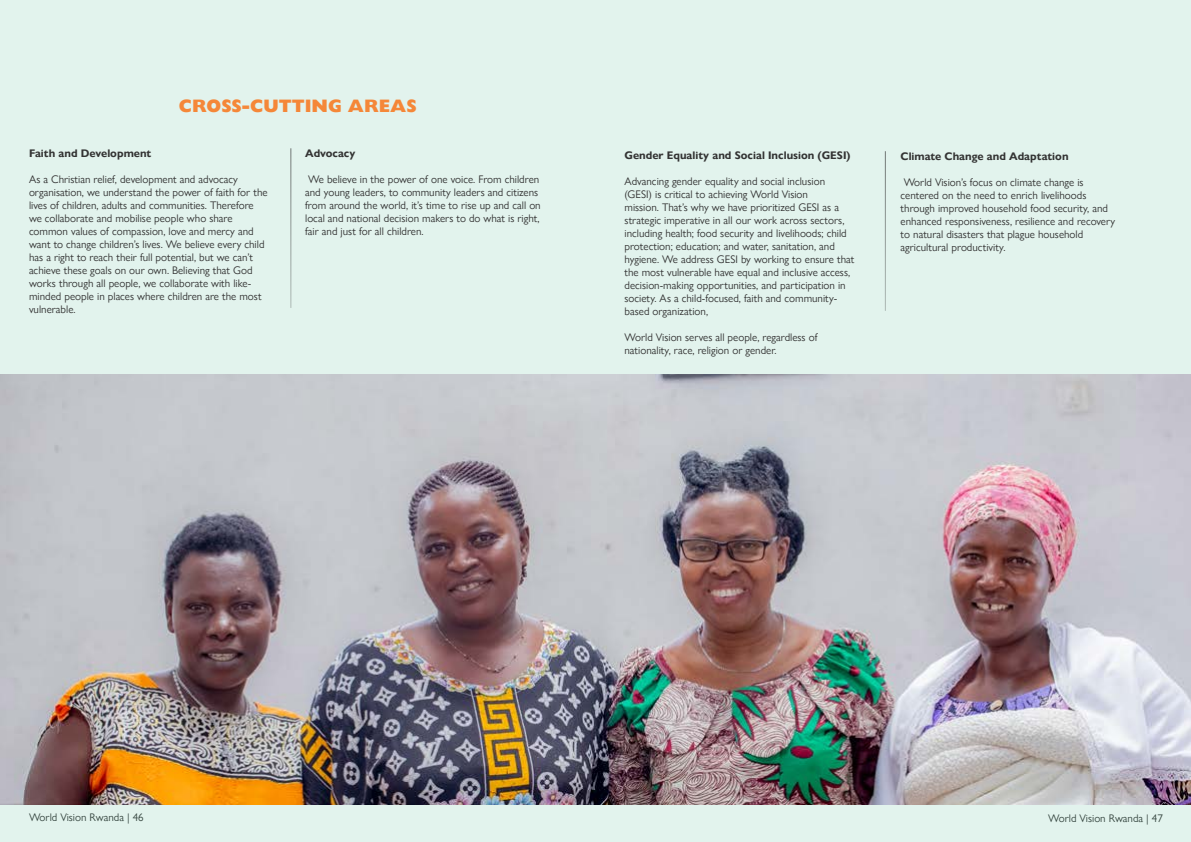
<style>
.page{position:relative;width:1191px;height:842px;background:#e2f3ed}
.page>*{position:absolute;margin:0;border:0;box-sizing:border-box;transform-origin:0 0}
.t1{font:800 18px "Gill Sans Nova";color:#f58738}
.t2{font:11px/13px "Gill Sans Nova";color:#333}
.t3{font:700 11px "Gill Sans Nova";color:#333}
</style>
<div class="page">
<img style="left:0;top:375px;width:1191px;height:429px">
<hr style="left:290px;top:148px;width:1px;height:160px;background:#333">
<hr style="left:885px;top:151px;width:1px;height:160px;background:#333">
<h1 class="t1" style="left:179px;top:95px;width:239px">CROSS-CUTTING AREAS</h1>
<p class="t3" style="left:305px;top:146px;width:52px">Advocacy</p>
<p class="t2" style="left:305px;top:173px;width:237px">We believe in the power of one voice. From children and young leaders, to community leaders and citizens from around the world, it’s time to rise up and call on local and national decision makers to do what is right, fair and just for all children.</p>
<p class="t3" style="left:29px;top:146px;width:124px">Faith and Development</p>
<p class="t2" style="left:29px;top:173px;width:240px">As a Christian relief, development and advocacy organisation, we understand the power of faith for the lives of children, adults and communities. Therefore we collaborate and mobilise people who share common values of compassion, love and mercy and want to change children’s lives. We believe every child has a right to reach their full potential, but we can’t achieve these goals on our own. Believing that God works through all people, we collaborate with like&shy;minded people in places where children are the most vulnerable.</p>
<p class="t3" style="left:624px;top:149px;width:227px">Gender Equality and Social Inclusion (GESI)</p>
<p class="t2" style="left:624px;top:175px;width:231px">Advancing gender equality and social inclusion (GESI) is critical to achieving World Vision<br>mission. That’s why we have prioritized GESI as a strategic imperative in all our work across sectors, including health; food security and livelihoods; child protection; education; and water, sanitation, and hygiene. We address GESI by working to ensure that the most vulnerable have equal and inclusive access, decision-making opportunities, and participation in society. As a child-focused, faith and community&shy;based organization,</p>
<p class="t2" style="left:624px;top:331px;width:195px">World Vision serves all people, regardless of nationality, race, religion or gender.</p>
<p class="t3" style="left:900px;top:150px;width:169px">Climate Change and Adaptation</p>
<p class="t2" style="left:900px;top:176px;width:216px">World Vision’s focus on climate change is centered on the need to enrich livelihoods through improved household food security, and enhanced responsiveness, resilience and recovery to natural disasters that plague household agricultural productivity.</p>
<p class="t2" style="left:29px;top:810px;width:116px">World Vision Rwanda | 46</p>
<p class="t2" style="left:1048px;top:812px;width:116px">World Vision Rwanda | 47</p>
</div>
